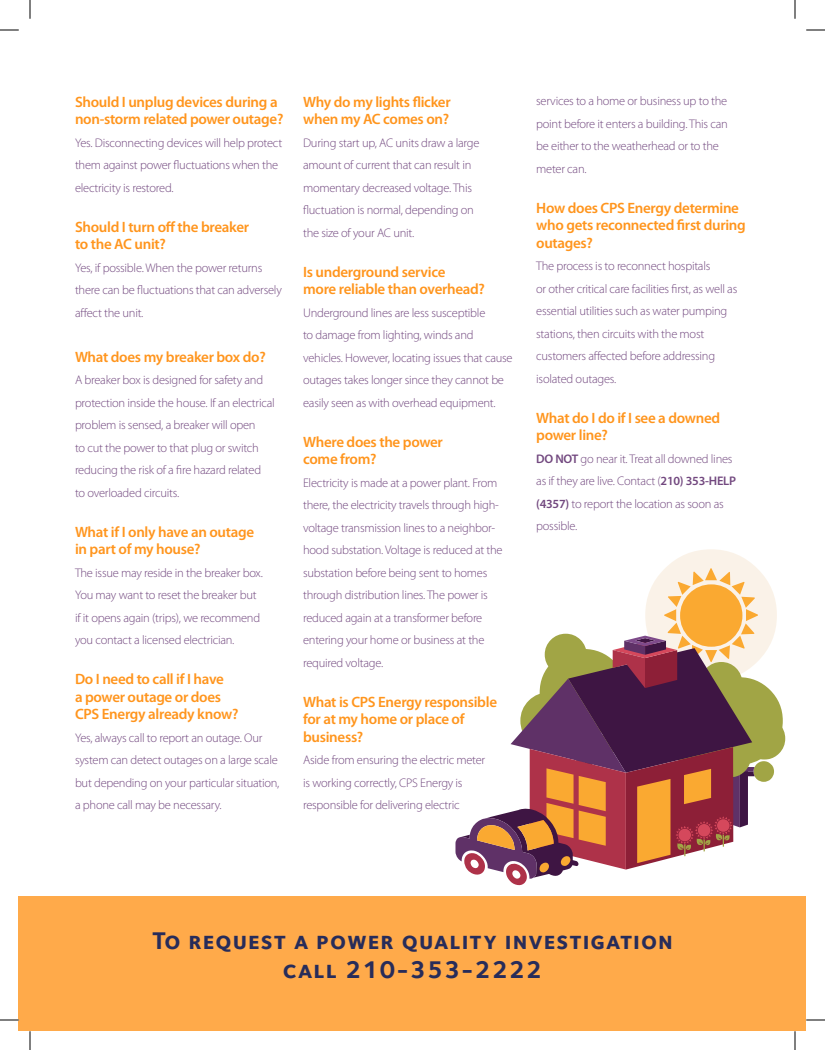
<style>
.page{position:relative;width:825px;height:1050px;background:#fff}
.page>*{position:absolute;margin:0;border:0;box-sizing:border-box;transform-origin:0 0}
.t1{font:700 25px "Foundry Sterling";letter-spacing:.04em;color:#272c5a}
.Plain_Text{font:600 15px/17.5px "Myriad Pro";letter-spacing:-.02em;color:#ff951d}
.Plain_Text-2{font:300 12.5px/22.5px "Myriad Pro";letter-spacing:-.02em;color:#72487f}
.s1{font-weight:600}
</style>
<div class="page">
<div style="left:19px;top:897px;width:787px;height:134px;background:#ffaa4a"></div>
<svg style="left:455px;top:549px;width:330px;height:337px"></svg>
<svg style="left:0;top:29px;width:19px;height:2px"></svg>
<svg style="left:806px;top:29px;width:19px;height:2px"></svg>
<svg style="left:0;top:1019px;width:19px;height:2px"></svg>
<svg style="left:806px;top:1019px;width:19px;height:2px"></svg>
<svg style="left:29px;top:0;width:2px;height:19px"></svg>
<svg style="left:29px;top:1031px;width:2px;height:19px"></svg>
<svg style="left:794px;top:0;width:2px;height:19px"></svg>
<svg style="left:794px;top:1031px;width:2px;height:19px"></svg>
<p class="Plain_Text" style="left:75px;top:93px;width:210px">Should I unplug devices during a non-storm related power outage?</p>
<p class="Plain_Text-2" style="left:75px;top:131px;width:209px">Yes. Disconnecting devices will help protect them against power fluctuations when the electricity is restored.</p>
<p class="Plain_Text" style="left:75px;top:218px;width:176px">Should I turn off the breaker to the AC unit?</p>
<p class="Plain_Text-2" style="left:75px;top:256px;width:208px">Yes, if possible. When the power returns there can be fluctuations that can adversely affect the unit.</p>
<p class="Plain_Text" style="left:75px;top:348px;width:192px">What does my breaker box do?</p>
<p class="Plain_Text-2" style="left:75px;top:369px;width:201px">A breaker box is designed for safety and protection inside the house. If an electrical problem is sensed, a breaker will open<br>to cut the power to that plug or switch reducing the risk of a fire hazard related<br>to overloaded circuits.</p>
<p class="Plain_Text" style="left:75px;top:523px;width:181px">What if I only have an outage in part of my house?</p>
<p class="Plain_Text-2" style="left:75px;top:561px;width:189px">The issue may reside in the breaker box.<br>You may want to reset the breaker but if it opens again (trips), we recommend you contact a licensed electrician.</p>
<p class="Plain_Text" style="left:75px;top:670px;width:165px">Do I need to call if I have<br>a power outage or does<br>CPS Energy already know?</p>
<p class="Plain_Text-2" style="left:75px;top:726px;width:206px">Yes, always call to report an outage. Our system can detect outages on a large scale but depending on your particular situation, a phone call may be necessary.</p>
<p class="Plain_Text" style="left:303px;top:93px;width:149px">Why do my lights flicker when my AC comes on?</p>
<p class="Plain_Text-2" style="left:303px;top:131px;width:178px">During start up, AC units draw a large amount of current that can result in momentary decreased voltage. This fluctuation is normal, depending on the size of your AC unit.</p>
<p class="Plain_Text" style="left:303px;top:263px;width:183px">Is underground service<br>more reliable than overhead?</p>
<p class="Plain_Text-2" style="left:303px;top:301px;width:211px">Underground lines are less susceptible<br>to damage from lighting, winds and vehicles. However, locating issues that cause outages takes longer since they cannot be easily seen as with overhead equipment.</p>
<p class="Plain_Text" style="left:303px;top:433px;width:141px">Where does the power come from?</p>
<p class="Plain_Text-2" style="left:303px;top:471px;width:201px">Electricity is made at a power plant. From there, the electricity travels through high&shy;voltage transmission lines to a neighbor&shy;hood substation. Voltage is reduced at the substation before being sent to homes through distribution lines. The power is reduced again at a transformer before entering your home or business at the required voltage.</p>
<p class="Plain_Text" style="left:303px;top:693px;width:195px">What is CPS Energy responsible for at my home or place of business?</p>
<p class="Plain_Text-2" style="left:303px;top:749px;width:184px">Aside from ensuring the electric meter is working correctly, CPS Energy is responsible for delivering electric</p>
<p class="Plain_Text-2" style="left:536px;top:90px;width:193px">services to a home or business up to the point before it enters a building. This can be either to the weatherhead or to the meter can.</p>
<p class="Plain_Text" style="left:536px;top:198px;width:211px">How does CPS Energy determine who gets reconnected first during outages?</p>
<p class="Plain_Text-2" style="left:536px;top:255px;width:203px">The process is to reconnect hospitals<br>or other critical care facilities first, as well as essential utilities such as water pumping stations, then circuits with the most customers affected before addressing isolated outages.</p>
<p class="Plain_Text" style="left:536px;top:408px;width:186px">What do I do if I see a downed power line?</p>
<p class="Plain_Text-2" style="left:536px;top:447px;width:201px"><span class="s1">DO NOT</span> go near it. Treat all downed lines as if they are live. Contact (<span class="s1">210) 353-HELP (4357)</span> to report the location as soon as possible.</p>
<p class="t1" style="left:152px;top:926px;width:522px">To request a power quality investigation</p>
<p class="t1" style="left:283px;top:955px;width:261px">call 210-353-2222</p>
</div>
